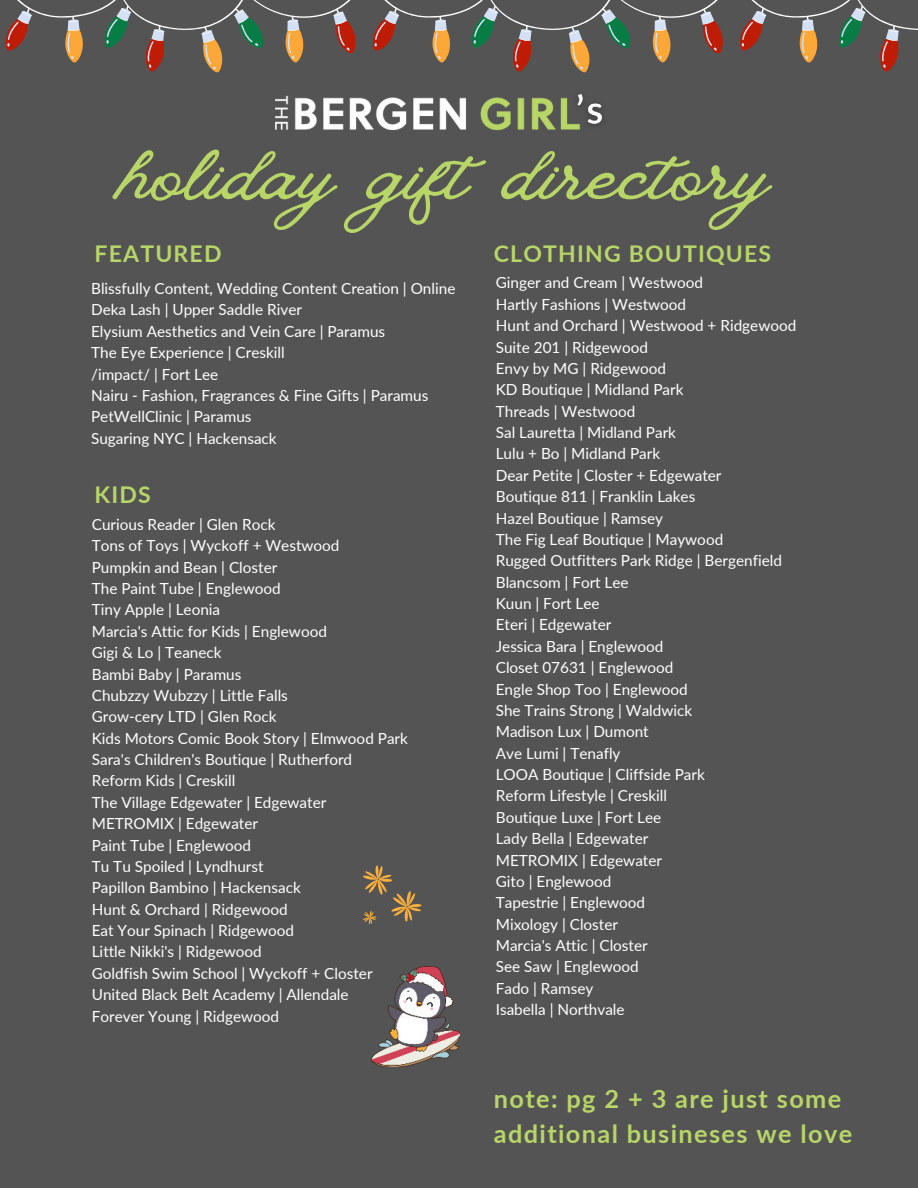
<style>
.page{position:relative;width:918px;height:1188px;background:#545454}
.page>*{position:absolute;margin:0;border:0;box-sizing:border-box;transform-origin:0 0}
.t1{font:99.9px "Vintage Goods";color:#b8d567}
.t2{font:700 25.35px/34.8px "Lato";letter-spacing:.055em;color:#b8d567}
.t3{font:700 23.1px "Lato";letter-spacing:.05em;color:#b8d567}
.t4{font:15.3px/21.3px "Lato";color:#fff}
</style>
<div class="page">
<img style="left:372px;top:966px;width:88px;height:100px">
<svg style="left:363px;top:865px;width:59px;height:60px"></svg>
<img style="left:276px;top:95px;width:290px;height:35px">
<img style="left:566px;top:94px;width:36px;height:36px">
<svg style="left:5px;top:0;width:913px;height:73px"></svg>
<h1 class="t1" style="left:119px;top:109px;width:651px">holiday gift directory</h1>
<h3 class="t3" style="left:95px;top:236px;width:128px">FEATURED</h3>
<p class="t4" style="left:91px;top:277px;width:366px">Blissfully Content, Wedding Content Creation | Online Deka Lash | Upper Saddle River<br>Elysium Aesthetics and Vein Care | Paramus<br>The Eye Experience | Creskill<br>/impact/ | Fort Lee<br>Nairu - Fashion, Fragrances &amp; Fine Gifts | Paramus PetWellClinic | Paramus<br>Sugaring NYC | Hackensack</p>
<h3 class="t3" style="left:95px;top:478px;width:58px">KIDS</h3>
<p class="t4" style="left:92px;top:513px;width:318px">Curious Reader | Glen Rock<br>Tons of Toys | Wyckoff + Westwood<br>Pumpkin and Bean | Closter<br>The Paint Tube | Englewood<br>Tiny Apple | Leonia<br>Marcia's Attic for Kids | Englewood<br>Gigi &amp; Lo | Teaneck<br>Bambi Baby | Paramus<br>Chubzzy Wubzzy | Little Falls<br>Grow-cery LTD | Glen Rock<br>Kids Motors Comic Book Story | Elmwood Park<br>Sara's Children's Boutique | Rutherford<br>Reform Kids | Creskill<br>The Village Edgewater | Edgewater<br>METROMIX | Edgewater<br>Paint Tube | Englewood<br>Tu Tu Spoiled | Lyndhurst<br>Papillon Bambino | Hackensack<br>Hunt &amp; Orchard | Ridgewood<br>Eat Your Spinach | Ridgewood<br>Little Nikki's | Ridgewood<br>Goldfish Swim School | Wyckoff + Closter<br>United Black Belt Academy | Allendale<br>Forever Young | Ridgewood</p>
<h3 class="t3" style="left:494px;top:236px;width:279px">CLOTHING BOUTIQUES</h3>
<p class="t4" style="left:496px;top:272px;width:302px">Ginger and Cream | Westwood<br>Hartly Fashions | Westwood<br>Hunt and Orchard | Westwood + Ridgewood<br>Suite 201 | Ridgewood<br>Envy by MG | Ridgewood<br>KD Boutique | Midland Park<br>Threads | Westwood<br>Sal Lauretta | Midland Park<br>Lulu + Bo | Midland Park<br>Dear Petite | Closter + Edgewater<br>Boutique 811 | Franklin Lakes<br>Hazel Boutique | Ramsey<br>The Fig Leaf Boutique | Maywood<br>Rugged Outfitters Park Ridge | Bergenfield<br>Blancsom | Fort Lee<br>Kuun | Fort Lee<br>Eteri | Edgewater<br>Jessica Bara | Englewood<br>Closet 07631 | Englewood<br>Engle Shop Too | Englewood<br>She Trains Strong | Waldwick<br>Madison Lux | Dumont<br>Ave Lumi | Tenafly<br>LOOA Boutique | Cliffside Park<br>Reform Lifestyle | Creskill<br>Boutique Luxe | Fort Lee<br>Lady Bella | Edgewater<br>METROMIX | Edgewater<br>Gito | Englewood<br>Tapestrie | Englewood<br>Mixology | Closter<br>Marcia's Attic | Closter<br>See Saw | Englewood<br>Fado | Ramsey<br>Isabella | Northvale</p>
<h2 class="t2" style="left:494px;top:1080px;width:360px">note: pg 2 + 3 are just some additional busineses we love</h2>
</div>
